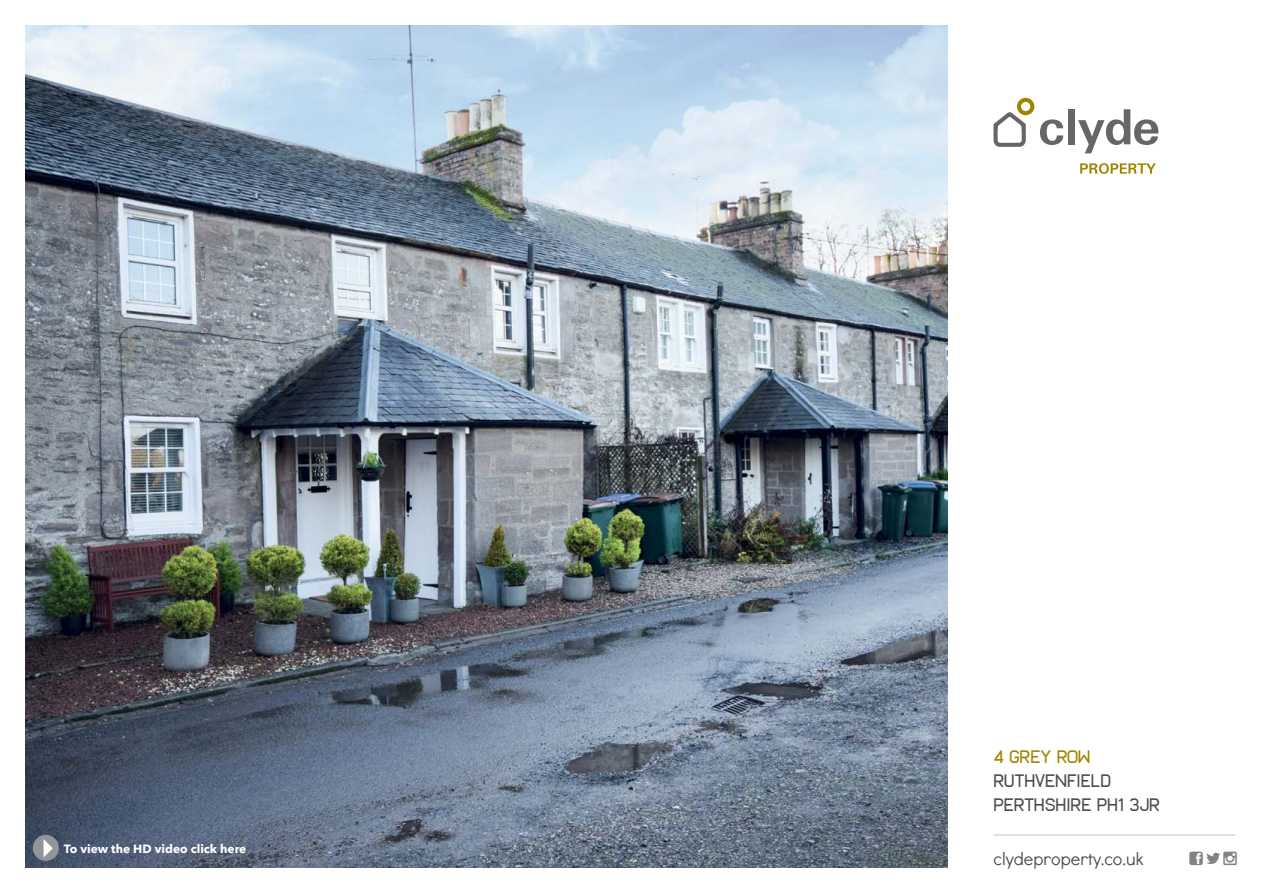
<style>
.page{position:relative;width:1263px;height:893px;background:#fff}
.page>*{position:absolute;margin:0;border:0;box-sizing:border-box;transform-origin:0 0}
.t1{font:18px/24px "Frank";color:#4d4d4f}
.t2{font:18px "Didact Gothic";color:#4d4d4f}
.t3{font:18px "Frank";color:#a28400}
.t4{font:700 12px "Avenir Next";color:#fff}
</style>
<div class="page">
<div style="left:1017px;top:98px;width:17px;height:17px;border:4px solid #a18400;border-radius:50%"></div>
<svg style="left:1040px;top:119px;width:23px;height:26px"></svg>
<div style="left:1068px;top:109px;width:6px;height:35px;background:#676566"></div>
<svg style="left:1078px;top:109px;width:80px;height:44px"></svg>
<svg style="left:1080px;top:163px;width:76px;height:11px"></svg>
<svg style="left:993px;top:110px;width:35px;height:37px"></svg>
<img style="left:26px;top:26px;width:922px;height:841px">
<hr style="left:993px;top:835px;width:242px;height:1px;background:#808285">
<div style="left:33px;top:835px;width:26px;height:26px;background:#939598;border-radius:50%"></div>
<svg style="left:44px;top:839px;width:9px;height:18px"></svg>
<p class="t4" style="left:64px;top:838px;width:184px">To view the HD video click here</p>
<p class="t3" style="left:993px;top:746px;width:99px">4 GREY ROW</p>
<p class="t1" style="left:993px;top:769px;width:168px">RUTHVENFIELD<br>PERTHSHIRE PH1 3JR</p>
<p class="t2" style="left:993px;top:846px;width:152px">clydeproperty.co.uk</p>
</div>
